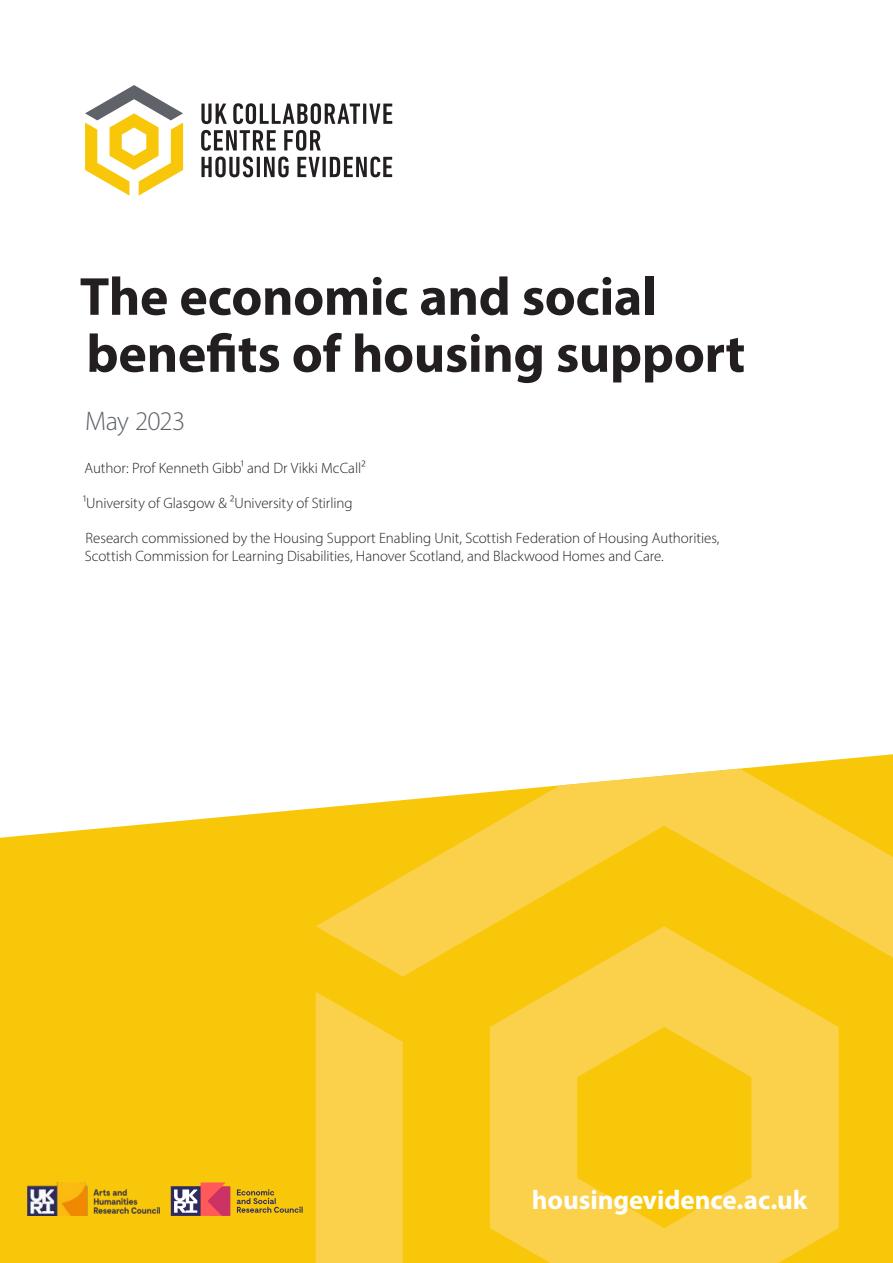
<style>
.page{position:relative;width:893px;height:1263px;background:#fff}
.page>*{position:absolute;margin:0;border:0;box-sizing:border-box;transform-origin:0 0}
.t1{font:700 54px/57px "Myriad Pro";letter-spacing:-.01em;color:#231f20}
.t2{font:700 27px "Myriad Pro";letter-spacing:-.005em;color:#fff}
.t3{font:300 27px "Myriad Pro";color:#5f6369}
.t4{font:300 15px/18px "Myriad Pro";letter-spacing:-.005em;color:#231f20}
</style>
<div class="page">
<svg style="left:201px;top:104px;width:26px;height:20px"></svg>
<svg style="left:233px;top:103px;width:127px;height:21px"></svg>
<hr style="left:363px;top:104px;width:3px;height:20px;background:#231f20">
<svg style="left:369px;top:104px;width:23px;height:20px"></svg>
<svg style="left:201px;top:130px;width:75px;height:21px"></svg>
<svg style="left:284px;top:130px;width:37px;height:21px"></svg>
<svg style="left:201px;top:157px;width:52px;height:20px"></svg>
<hr style="left:257px;top:157px;width:3px;height:20px;background:#231f20">
<svg style="left:264px;top:157px;width:25px;height:20px"></svg>
<svg style="left:297px;top:157px;width:23px;height:20px"></svg>
<hr style="left:323px;top:157px;width:3px;height:20px;background:#231f20">
<svg style="left:330px;top:157px;width:62px;height:20px"></svg>
<svg style="left:85px;top:85px;width:98px;height:111px"></svg>
<svg style="left:0;top:754px;width:893px;height:509px;fill:#f9c709"></svg>
<svg style="left:490px;top:976px;width:348px;height:287px;background:#facc31"></svg>
<svg style="left:316px;top:992px;width:89px;height:271px;background:#face43"></svg>
<svg style="left:697px;top:992px;width:196px;height:271px;background:#facb2d"></svg>
<svg style="left:316px;top:769px;width:577px;height:207px;background:#face37"></svg>
<svg style="left:237px;top:1189px;width:66px;height:24px;background:#cda51b"></svg>
<svg style="left:171px;top:1182px;width:59px;height:34px;background:#bb6a73"></svg>
<img style="left:28px;top:1182px;width:131px;height:34px">
<h1 class="t1" style="left:80px;top:266px;width:667px">The economic and social benefits of housing support</h1>
<h2 class="t3" style="left:85px;top:404px;width:102px">May 2023</h2>
<p class="t4" style="left:84px;top:459px;width:283px">Author: Prof Kenneth Gibb1 and Dr Vikki McCall2</p>
<p class="t4" style="left:83px;top:494px;width:271px">1University of Glasgow &amp; 2University of Stirling</p>
<p class="t4" style="left:85px;top:529px;width:636px">Research commissioned by the Housing Support Enabling Unit, Scottish Federation of Housing Authorities,<br>Scottish Commission for Learning Disabilities, Hanover Scotland, and Blackwood Homes and Care.</p>
<h2 class="t2" style="left:532px;top:1182px;width:277px">housingevidence.ac.uk</h2>
</div>
